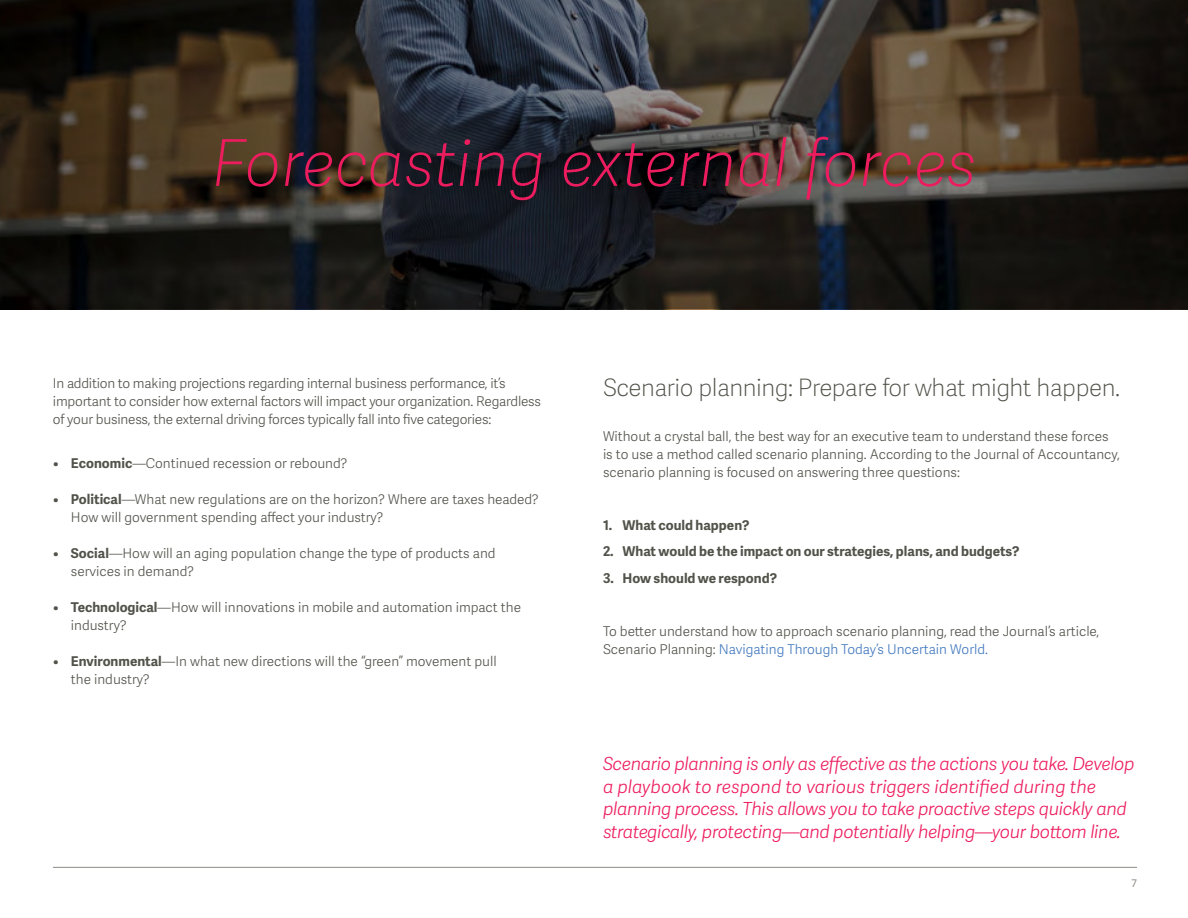
<style>
.page{position:relative;width:1188px;height:918px;background:#fff}
.page>*{position:absolute;margin:0;border:0;box-sizing:border-box;transform-origin:0 0}
.t1{font:italic 64.5px "Adelle Sans SAGE Th";color:#ed1c5f}
.t2{font:24px "Adelle Sans SAGE Th";letter-spacing:-.02em;color:#51534a}
.t3{font:italic 18px/22.5px "Adelle Sans SAGE Lt";letter-spacing:-.02em;color:#ed1c5f}
.t4{font:13.5px/18px "Adelle Sans SAGE Lt";color:#51534a}
.t5{font:700 13.5px "Adelle Sans SAGE";color:#51534a}
.t6{font:10.5px "Adelle Sans SAGE";color:#8e8a86}
.s1{font-family:"Adelle Sans SAGE";font-weight:700}
.s2{color:#4178be}
</style>
<div class="page">
<hr style="left:53px;top:867px;width:1084px;height:1px;background:#8e8a86">
<svg style="left:0;top:0;width:1188px;height:309px;background:#2c2723"></svg>
<h1 class="t1" style="left:212px;top:116px;width:766px">Forecasting external forces</h1>
<p class="t4" style="left:53px;top:373px;width:490px">In addition to making projections regarding internal business performance, it’s important to consider how external factors will impact your organization. Regardless of your business, the external driving forces typically fall into five categories:</p>
<p class="t4" style="left:53px;top:454px;width:296px"><span class="s1">• Economic</span>—Continued recession or rebound?</p>
<p class="t4" style="left:71px;top:490px;width:469px;text-indent:-18px"><span class="s1">• Political</span>—What new regulations are on the horizon? Where are taxes headed?<br>How will government spending affect your industry?</p>
<p class="t4" style="left:71px;top:544px;width:426px;text-indent:-18px"><span class="s1">• Social</span>—How will an aging population change the type of products and services in demand?</p>
<p class="t4" style="left:71px;top:598px;width:452px;text-indent:-18px"><span class="s1">• Technological</span>—How will innovations in mobile and automation impact the industry?</p>
<p class="t4" style="left:71px;top:652px;width:427px;text-indent:-18px"><span class="s1">• Environmental</span>—In what new directions will the “green” movement pull the industry?</p>
<h2 class="t2" style="left:603px;top:370px;width:519px">Scenario planning: Prepare for what might happen.</h2>
<p class="t4" style="left:603px;top:426px;width:518px">Without a crystal ball, the best way for an executive team to understand these forces is to use a method called scenario planning. According to the Journal of Accountancy, scenario planning is focused on answering three questions:</p>
<p class="t5" style="left:603px;top:515px;width:148px">1. What could happen?</p>
<p class="t5" style="left:603px;top:541px;width:418px">2. What would be the impact on our strategies, plans, and budgets?</p>
<p class="t5" style="left:603px;top:568px;width:176px">3. How should we respond?</p>
<p class="t4" style="left:603px;top:621px;width:498px">To better understand how to approach scenario planning, read the Journal’s article,<br>Scenario Planning: <span class="s2">Navigating Through Today’s Uncertain World.</span></p>
<p class="t3" style="left:603px;top:752px;width:533px">Scenario planning is only as effective as the actions you take. Develop a playbook to respond to various triggers identified during the planning process. This allows you to take proactive steps quickly and strategically, protecting—and potentially helping—your bottom line.</p>
<p class="t6" style="left:1132px;top:875px;width:7px">7</p>
</div>
